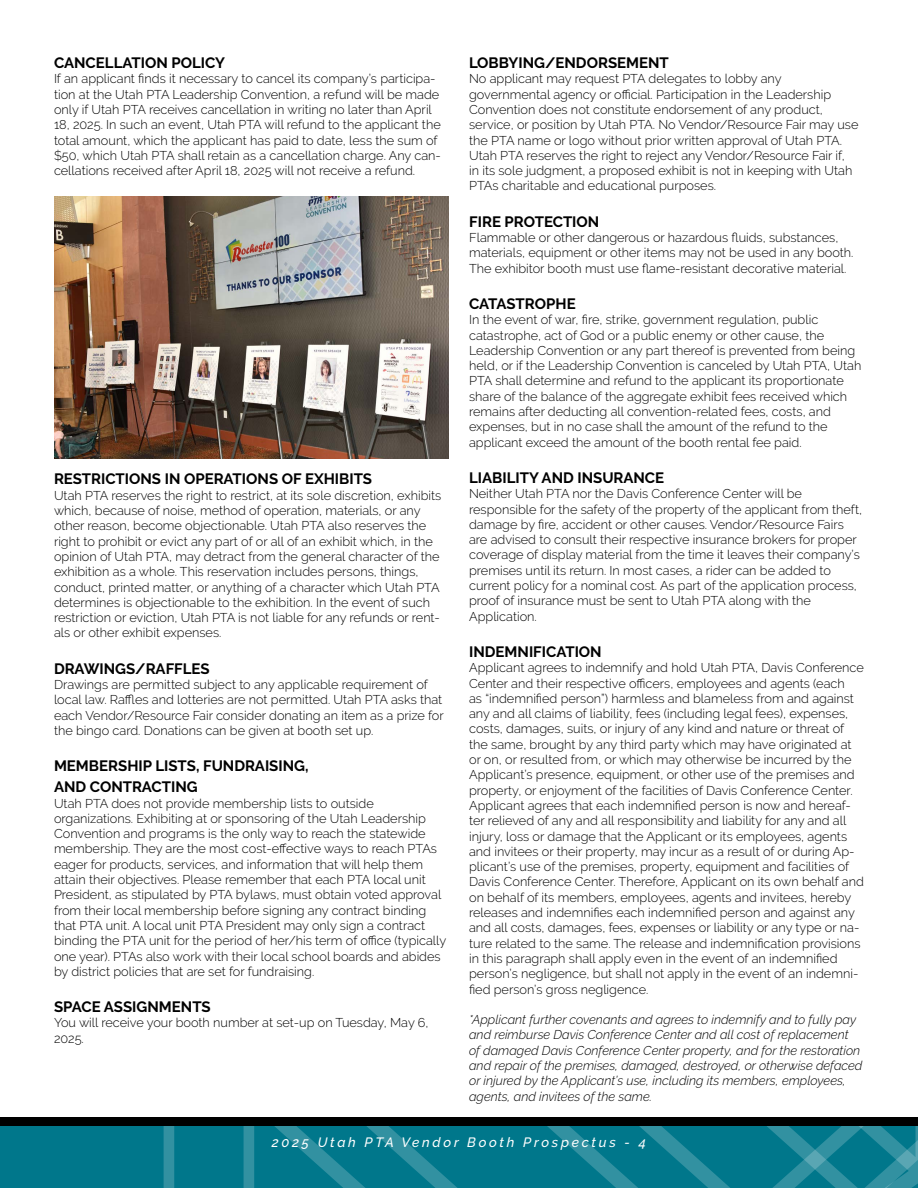
<style>
.page{position:relative;width:918px;height:1188px;background:#fff}
.page>*{position:absolute;margin:0;border:0;box-sizing:border-box;transform-origin:0 0}
.t1{font:700 15px/21px "Raleway";color:#000}
.t2{font:italic 500 13.5px "Raleway";letter-spacing:.2em;color:#fff}
.t3{font:300 12.75px/15.3px "Raleway";color:#000}
.t4{font:italic 300 12.75px/15.3px "Raleway";color:#000}
</style>
<div class="page">
<svg style="left:0;top:1125px;width:918px;height:63px;background:#0a7a8d"></svg>
<div style="left:0;top:1117px;width:918px;height:8px;background:#000"></div>
<img style="left:54px;top:196px;width:395px;height:263px">
<p class="t1" style="left:54px;top:52px;width:173px">CANCELLATION POLICY</p>
<p class="t3" style="left:54px;top:71px;width:388px">If an applicant finds it necessary to cancel its company’s participa&shy;tion at the Utah PTA Leadership Convention, a refund will be made only if Utah PTA receives cancellation in writing no later than April 18, 2025. In such an event, Utah PTA will refund to the applicant the total amount, which the applicant has paid to date, less the sum of $50, which Utah PTA shall retain as a cancellation charge. Any can&shy;cellations received after April 18, 2025 will not receive a refund.</p>
<p class="t1" style="left:54px;top:469px;width:320px">RESTRICTIONS IN OPERATIONS OF EXHIBITS</p>
<p class="t3" style="left:54px;top:488px;width:389px">Utah PTA reserves the right to restrict, at its sole discretion, exhibits which, because of noise, method of operation, materials, or any other reason, become objectionable. Utah PTA also reserves the right to prohibit or evict any part of or all of an exhibit which, in the opinion of Utah PTA, may detract from the general character of the exhibition as a whole. This reservation includes persons, things, conduct, printed matter, or anything of a character which Utah PTA determines is objectionable to the exhibition. In the event of such restriction or eviction, Utah PTA is not liable for any refunds or rent&shy;als or other exhibit expenses.</p>
<p class="t1" style="left:54px;top:658px;width:157px">DRAWINGS/RAFFLES</p>
<p class="t3" style="left:54px;top:677px;width:391px">Drawings are permitted subject to any applicable requirement of local law. Raffles and lotteries are not permitted. Utah PTA asks that each Vendor/Resource Fair consider donating an item as a prize for the bingo card. Donations can be given at booth set up.</p>
<p class="t1" style="left:54px;top:756px;width:256px">MEMBERSHIP LISTS, FUNDRAISING,<br>AND CONTRACTING</p>
<p class="t3" style="left:54px;top:795px;width:394px">Utah PTA does not provide membership lists to outside organizations. Exhibiting at or sponsoring of the Utah Leadership Convention and programs is the only way to reach the statewide membership. They are the most cost-effective ways to reach PTAs eager for products, services, and information that will help them attain their objectives. Please remember that each PTA local unit President, as stipulated by PTA bylaws, must obtain voted approval from their local membership before signing any contract binding that PTA unit. A local unit PTA President may only sign a contract binding the PTA unit for the period of her/his term of office (typically one year). PTAs also work with their local school boards and abides by district policies that are set for fundraising.</p>
<p class="t1" style="left:54px;top:996px;width:158px">SPACE ASSIGNMENTS</p>
<p class="t3" style="left:54px;top:1015px;width:376px">You will receive your booth number at set-up on Tuesday, May 6,<br>2025.</p>
<p class="t1" style="left:469px;top:52px;width:201px">LOBBYING/ENDORSEMENT</p>
<p class="t3" style="left:469px;top:71px;width:391px">No applicant may request PTA delegates to lobby any governmental agency or official. Participation in the Leadership Convention does not constitute endorsement of any product, service, or position by Utah PTA. No Vendor/Resource Fair may use the PTA name or logo without prior written approval of Utah PTA.<br>Utah PTA reserves the right to reject any Vendor/Resource Fair if,<br>in its sole judgment, a proposed exhibit is not in keeping with Utah PTAs charitable and educational purposes.</p>
<p class="t1" style="left:469px;top:211px;width:132px">FIRE PROTECTION</p>
<p class="t3" style="left:469px;top:230px;width:386px">Flammable or other dangerous or hazardous fluids, substances, materials, equipment or other items may not be used in any booth.<br>The exhibitor booth must use flame-resistant decorative material.</p>
<p class="t1" style="left:469px;top:293px;width:108px">CATASTROPHE</p>
<p class="t3" style="left:469px;top:312px;width:394px">In the event of war, fire, strike, government regulation, public catastrophe, act of God or a public enemy or other cause, the Leadership Convention or any part thereof is prevented from being held, or if the Leadership Convention is canceled by Utah PTA, Utah PTA shall determine and refund to the applicant its proportionate share of the balance of the aggregate exhibit fees received which remains after deducting all convention-related fees, costs, and expenses, but in no case shall the amount of the refund to the applicant exceed the amount of the booth rental fee paid.</p>
<p class="t1" style="left:469px;top:467px;width:197px">LIABILITY AND INSURANCE</p>
<p class="t3" style="left:469px;top:486px;width:395px">Neither Utah PTA nor the Davis Conference Center will be responsible for the safety of the property of the applicant from theft, damage by fire, accident or other causes. Vendor/Resource Fairs are advised to consult their respective insurance brokers for proper coverage of display material from the time it leaves their company’s premises until its return. In most cases, a rider can be added to current policy for a nominal cost. As part of the application process, proof of insurance must be sent to Utah PTA along with the Application.</p>
<p class="t1" style="left:469px;top:641px;width:134px">INDEMNIFICATION</p>
<p class="t3" style="left:469px;top:660px;width:396px">Applicant agrees to indemnify and hold Utah PTA, Davis Conference Center and their respective officers, employees and agents (each<br>as “indemnified person”) harmless and blameless from and against any and all claims of liability, fees (including legal fees), expenses, costs, damages, suits, or injury of any kind and nature or threat of the same, brought by any third party which may have originated at or on, or resulted from, or which may otherwise be incurred by the Applicant’s presence, equipment, or other use of the premises and property, or enjoyment of the facilities of Davis Conference Center.<br>Applicant agrees that each indemnified person is now and hereaf&shy;ter relieved of any and all responsibility and liability for any and all injury, loss or damage that the Applicant or its employees, agents and invitees or their property, may incur as a result of or during Ap&shy;plicant’s use of the premises, property, equipment and facilities of Davis Conference Center. Therefore, Applicant on its own behalf and on behalf of its members, employees, agents and invitees, hereby releases and indemnifies each indemnified person and against any and all costs, damages, fees, expenses or liability or any type or na&shy;ture related to the same. The release and indemnification provisions in this paragraph shall apply even in the event of an indemnified person’s negligence, but shall not apply in the event of an indemni&shy;fied person’s gross negligence.</p>
<p class="t4" style="left:469px;top:1012px;width:395px">*Applicant further covenants and agrees to indemnify and to fully pay and reimburse Davis Conference Center and all cost of replacement of damaged Davis Conference Center property, and for the restoration and repair of the premises, damaged, destroyed, or otherwise defaced or injured by the Applicant’s use, including its members, employees, agents, and invitees of the same.</p>
<p class="t2" style="left:272px;top:1134px;width:376px">2025 Utah PTA Vendor Booth Prospectus - 4</p>
</div>
